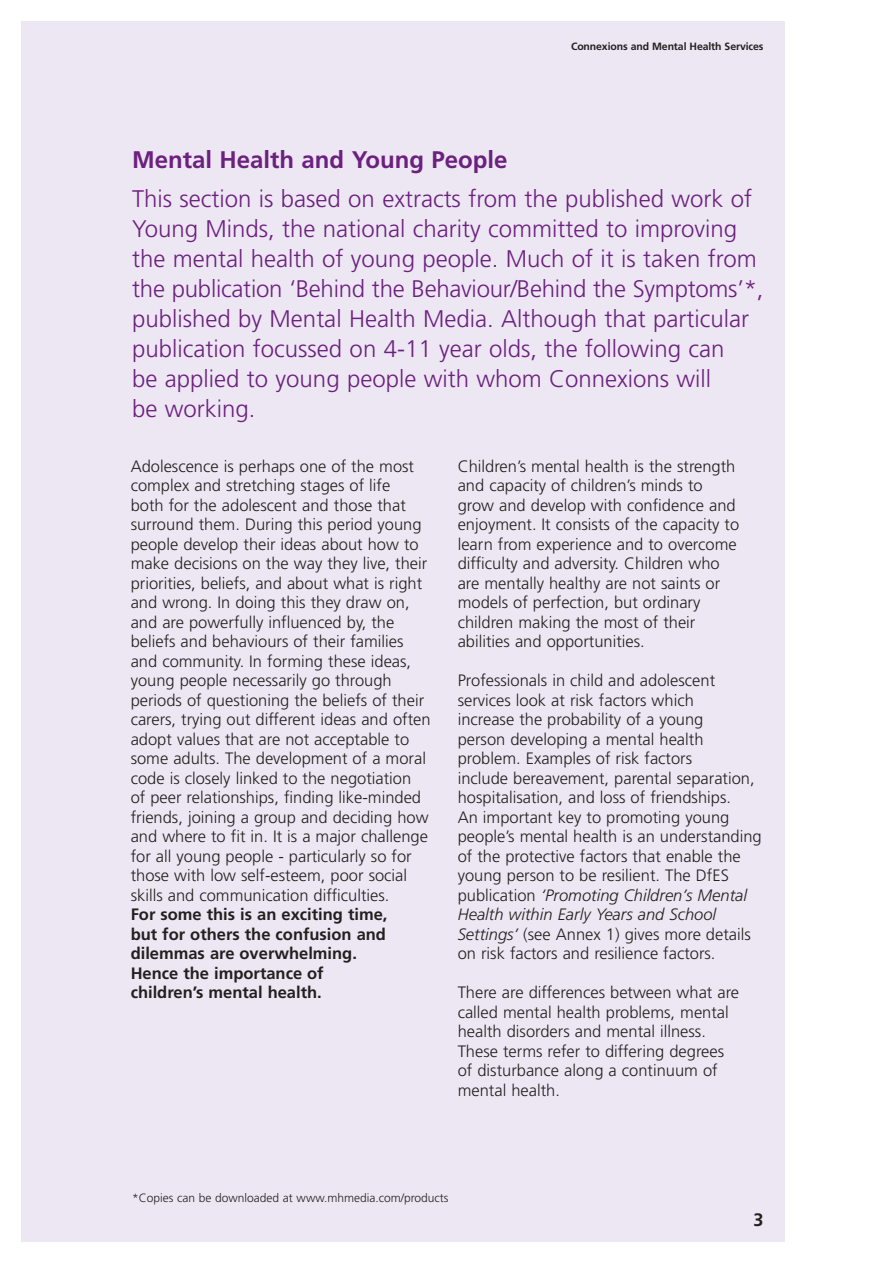
<style>
.page{position:relative;width:893px;height:1262px;background:#fff}
.page>*{position:absolute;margin:0;border:0;box-sizing:border-box;transform-origin:0 0}
.t1{font:300 24px/30px "Frutiger";color:#6c207f}
.t2{font:700 24px "Frutiger";color:#6c207f}
.t3{font:700 18px "Frutiger";color:#231f20}
.t4{font:300 16.5px/19.5px "Frutiger";color:#231f20}
.t5{font:700 16.5px/19.5px "Frutiger";color:#231f20}
.t6{font:300 12px "Frutiger";color:#231f20}
.t7{font:700 10.5px "Frutiger";letter-spacing:-.01em;color:#231f20}
.s1{font-style:italic}
</style>
<div class="page">
<div style="left:22px;top:21px;width:762px;height:1221px;background:#ece7f2"></div>
<p class="t7" style="left:571px;top:43px;width:194px">Connexions and Mental Health Services</p>
<h1 class="t2" style="left:132px;top:150px;width:377px">Mental Health and Young People</h1>
<p class="t1" style="left:132px;top:185px;width:632px">This section is based on extracts from the published work of Young Minds, the national charity committed to improving the mental health of young people. Much of it is taken from the publication ‘Behind the Behaviour/Behind the Symptoms’*, published by Mental Health Media. Although that particular publication focussed on 4-11 year olds, the following can<br>be applied to young people with whom Connexions will<br>be working.</p>
<p class="t4" style="left:131px;top:457px;width:301px">Adolescence is perhaps one of the most complex and stretching stages of life<br>both for the adolescent and those that surround them. During this period young people develop their ideas about how to make decisions on the way they live, their priorities, beliefs, and about what is right and wrong. In doing this they draw on, and are powerfully influenced by, the beliefs and behaviours of their families and community. In forming these ideas, young people necessarily go through periods of questioning the beliefs of their carers, trying out different ideas and often adopt values that are not acceptable to some adults. The development of a moral code is closely linked to the negotiation<br>of peer relationships, finding like-minded friends, joining a group and deciding how and where to fit in. It is a major challenge for all young people - particularly so for those with low self-esteem, poor social skills and communication difficulties.</p>
<p class="t5" style="left:131px;top:906px;width:258px">For some this is an exciting time, but for others the confusion and dilemmas are overwhelming.<br>Hence the importance of children’s mental health.</p>
<p class="t4" style="left:457px;top:457px;width:283px">Children’s mental health is the strength and capacity of children’s minds to grow and develop with confidence and enjoyment. It consists of the capacity to learn from experience and to overcome difficulty and adversity. Children who are mentally healthy are not saints or models of perfection, but ordinary children making the most of their abilities and opportunities.</p>
<p class="t4" style="left:457px;top:672px;width:305px">Professionals in child and adolescent services look at risk factors which<br>increase the probability of a young<br>person developing a mental health problem. Examples of risk factors<br>include bereavement, parental separation, hospitalisation, and loss of friendships.<br>An important key to promoting young people’s mental health is an understanding of the protective factors that enable the young person to be resilient. The DfES publication <span class="s1">‘Promoting Children’s Mental Health within Early Years and School Settings’</span> (see Annex 1) gives more details on risk factors and resilience factors.</p>
<p class="t4" style="left:457px;top:984px;width:283px">There are differences between what are called mental health problems, mental health disorders and mental illness.<br>These terms refer to differing degrees of disturbance along a continuum of mental health.</p>
<p class="t6" style="left:132px;top:1192px;width:318px">*Copies can be downloaded at www.mhmedia.com/products</p>
<p class="t3" style="left:753px;top:1212px;width:12px">3</p>
</div>
